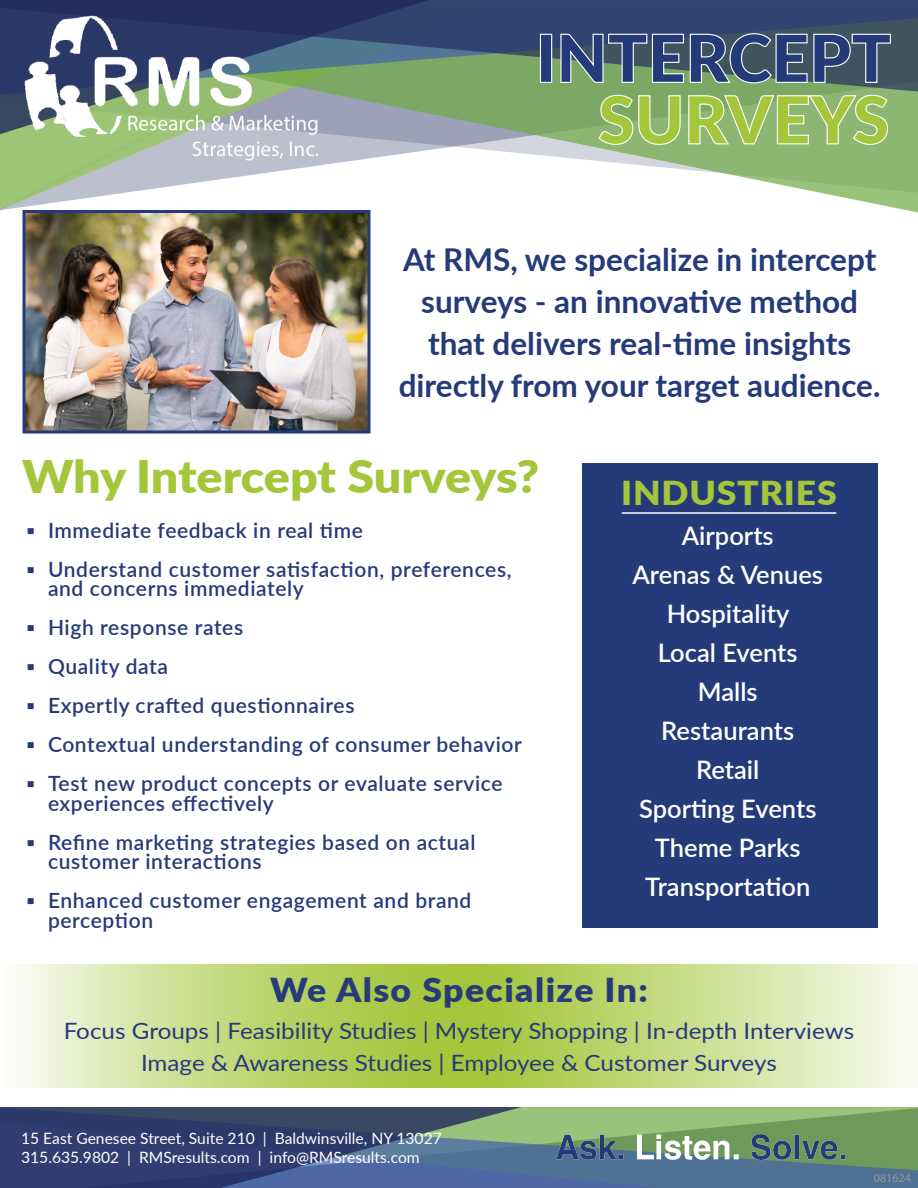
<style>
.page{position:relative;width:918px;height:1188px;background:#fff}
.page>*{position:absolute;margin:0;border:0;box-sizing:border-box;transform-origin:0 0}
.t1{font:900 66px "Lato";color:#253a79}
.t2{font:900 66px "Lato";color:#a4c63a}
.t3{font:900 45px "Lato";letter-spacing:-.01em;color:#a3c63a;scale:1.08 1}
.t4{font:900 33px "Lato";letter-spacing:.04em;color:#273a79;scale:1.08 1}
.t5{font:900 33px "Lato";letter-spacing:.025em;color:#a3c63a;scale:1.08 1}
.t6{font:700 31.5px/42px "Lato";color:#253a79;text-align:center}
.t7{font:600 25.5px/39px "Lato";color:#fff;text-align:center}
.t8{font:22.5px/31.5px "Lato";color:#253a79;text-align:center;scale:1.08 1}
.t9{font:600 21px/19.5px "Lato";letter-spacing:.03em;color:#253a79}
.t10{font:15.6px/18.8px "Lato";color:#fff}
.t11{font:12px "Myriad Pro";color:#939497}
</style>
<div class="page">
<div style="left:582px;top:464px;width:296px;height:464px;background:#253a79"></div>
<svg style="left:0;top:95px;width:918px;height:118px"></svg>
<svg style="left:438px;top:0;width:480px;height:92px;background:#465f6b"></svg>
<svg style="left:0;top:0;width:438px;height:135px;background:#5f777c"></svg>
<svg style="left:522px;top:1107px;width:396px;height:81px;background:#6d947f"></svg>
<svg style="left:0;top:1107px;width:522px;height:81px;background:#3d5078"></svg>
<svg style="left:16px;top:964px;width:902px;height:124px;background:#c7dc88"></svg>
<img style="left:0;top:3px;width:339px;height:167px">
<img style="left:555px;top:1125px;width:290px;height:42px">
<img style="left:26px;top:214px;width:340px;height:216px">
<div style="left:22px;top:210px;width:348px;height:224px;border:3px solid #253a79"></div>
<div style="left:540px;top:34px;width:12px;height:49px;border:1px solid #fff"></div>
<svg style="left:560px;top:33px;width:332px;height:51px;background:#5f7573"></svg>
<svg style="left:598px;top:94px;width:83px;height:52px;background:#91b77b"></svg>
<svg style="left:688px;top:94px;width:201px;height:52px;background:#97bc80"></svg>
<hr style="left:622px;top:512px;width:214px;height:2px;background:#fff">
<h1 class="t1" style="left:536px;top:9px;width:357px">INTERCEPT</h1>
<h1 class="t2" style="left:598px;top:70px;width:293px">SURVEYS</h1>
<h3 class="t6" style="left:399px;top:237px;width:483px">At RMS, we specialize in intercept surveys - an innovative method that delivers real-time insights directly from your target audience.</h3>
<h2 class="t3" style="left:22px;top:443px;width:481px">Why Intercept Surveys?</h2>
<p class="t9" style="left:26px;top:520px;width:338px">▪ Immediate feedback in real time</p>
<p class="t9" style="left:48px;top:559px;width:465px;text-indent:-22px">▪ Understand customer satisfaction, preferences, and concerns immediately</p>
<p class="t9" style="left:26px;top:617px;width:218px">▪ High response rates</p>
<p class="t9" style="left:26px;top:656px;width:143px">▪ Quality data</p>
<p class="t9" style="left:26px;top:695px;width:330px">▪ Expertly crafted questionnaires</p>
<p class="t9" style="left:26px;top:734px;width:497px">▪ Contextual understanding of consumer behavior</p>
<p class="t9" style="left:48px;top:773px;width:456px;text-indent:-22px">▪ Test new product concepts or evaluate service experiences effectively</p>
<p class="t9" style="left:48px;top:832px;width:429px;text-indent:-22px">▪ Refine marketing strategies based on actual customer interactions</p>
<p class="t9" style="left:48px;top:890px;width:425px;text-indent:-22px">▪ Enhanced customer engagement and brand perception</p>
<h3 class="t5" style="left:621px;top:469px;width:201px">INDUSTRIES</h3>
<p class="t7" style="left:632px;top:515px;width:192px">Airports<br>Arenas &amp; Venues<br>Hospitality<br>Local Events<br>Malls<br>Restaurants<br>Retail<br>Sporting Events<br>Theme Parks<br>Transportation</p>
<h3 class="t4" style="left:270px;top:965px;width:351px">We Also Specialize In:</h3>
<p class="t8" style="left:64px;top:1014px;width:733px">Focus Groups | Feasibility Studies | Mystery Shopping | In-depth Interviews<br>Image &amp; Awareness Studies | Employee &amp; Customer Surveys</p>
<p class="t10" style="left:21px;top:1128px;width:422px">15 East Genesee Street, Suite 210 | Baldwinsville, NY 13027<br>315.635.9802 | RMSresults.com | info@RMSresults.com</p>
<p class="t11" style="left:874px;top:1171px;width:38px">081624</p>
</div>
